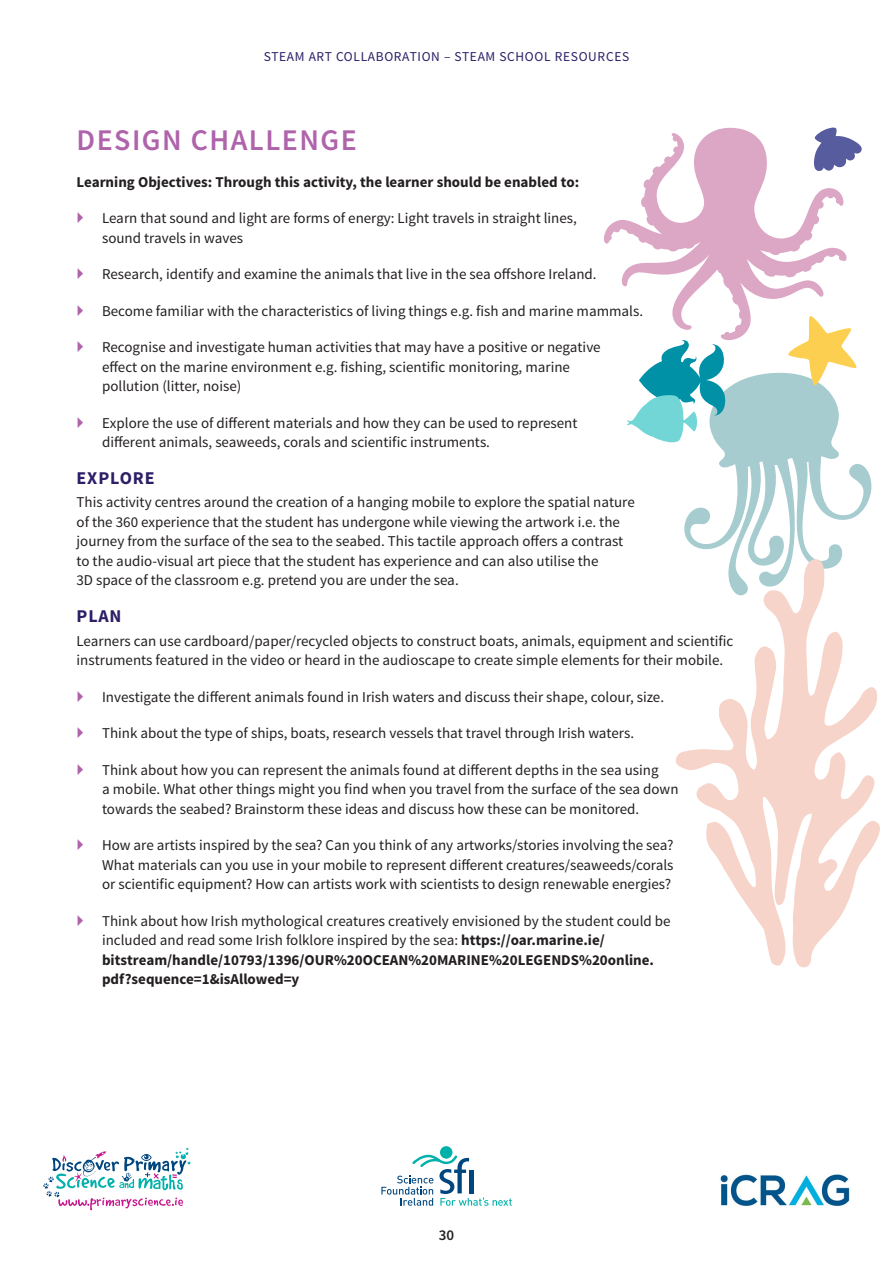
<style>
.page{position:relative;width:893px;height:1263px;background:#fff}
.page>*{position:absolute;margin:0;border:0;box-sizing:border-box;transform-origin:0 0}
.sub_1{font:600 30px "Source Sans Pro";letter-spacing:.05em;color:#af63ab}
.DME_sub{font:700 18px "Source Sans Pro";letter-spacing:.05em;color:#2d1e66}
.indent{font:15px/19.5px "Source Sans Pro";color:#231f20}
.body{font:15px/19.5px "Source Sans Pro";color:#231f20}
.body-2{font:700 15px "Source Sans Pro";color:#231f20}
.t1{font:600 15px "Source Sans Pro";color:#231f20}
.t2{font:13.5px "Source Sans Pro";letter-spacing:.05em;color:#2d1e66}
.s1{font-weight:700}
</style>
<div class="page">
<svg style="left:43px;top:1148px;width:147px;height:62px"></svg>
<div style="left:440px;top:1146px;width:12px;height:13px;background:#00b1a9;border-radius:50%"></div>
<svg style="left:381px;top:1155px;width:131px;height:51px"></svg>
<hr style="left:469px;top:1169px;width:4px;height:24px;background:#00467e">
<img style="left:720px;top:1174px;width:130px;height:33px">
<svg style="left:604px;top:128px;width:243px;height:188px"></svg>
<svg style="left:813px;top:127px;width:49px;height:44px"></svg>
<svg style="left:627px;top:316px;width:244px;height:243px"></svg>
<svg style="left:676px;top:559px;width:204px;height:409px"></svg>
<p class="t2" style="left:264px;top:48px;width:367px">STEAM ART COLLABORATION – STEAM SCHOOL RESOURCES</p>
<p class="sub_1" style="left:77px;top:121px;width:282px">DESIGN CHALLENGE</p>
<p class="body-2" style="left:77px;top:172px;width:504px">Learning Objectives: Through this activity, the learner should be enabled to:</p>
<p class="indent" style="left:102px;top:209px;width:476px">Learn that sound and light are forms of energy: Light travels in straight lines, sound travels in waves</p>
<p class="indent" style="left:102px;top:265px;width:496px">Research, identify and examine the animals that live in the sea offshore Ireland.</p>
<p class="indent" style="left:102px;top:301px;width:542px">Become familiar with the characteristics of living things e.g. fish and marine mammals.</p>
<p class="indent" style="left:102px;top:338px;width:500px">Recognise and investigate human activities that may have a positive or negative effect on the marine environment e.g. fishing, scientific monitoring, marine pollution (litter, noise)</p>
<p class="indent" style="left:102px;top:413px;width:477px">Explore the use of different materials and how they can be used to represent different animals, seaweeds, corals and scientific instruments.</p>
<p class="DME_sub" style="left:77px;top:466px;width:80px">EXPLORE</p>
<p class="body" style="left:77px;top:493px;width:560px">This activity centres around the creation of a hanging mobile to explore the spatial nature of the 360 experience that the student has undergone while viewing the artwork i.e. the journey from the surface of the sea to the seabed. This tactile approach offers a contrast to the audio-visual art piece that the student has experience and can also utilise the<br>3D space of the classroom e.g. pretend you are under the sea.</p>
<p class="DME_sub" style="left:77px;top:604px;width:47px">PLAN</p>
<p class="body" style="left:77px;top:631px;width:658px">Learners can use cardboard/paper/recycled objects to construct boats, animals, equipment and scientific instruments featured in the video or heard in the audioscape to create simple elements for their mobile.</p>
<p class="indent" style="left:102px;top:687px;width:564px">Investigate the different animals found in Irish waters and discuss their shape, colour, size.</p>
<p class="indent" style="left:102px;top:724px;width:533px">Think about the type of ships, boats, research vessels that travel through Irish waters.</p>
<p class="indent" style="left:102px;top:760px;width:578px">Think about how you can represent the animals found at different depths in the sea using<br>a mobile. What other things might you find when you travel from the surface of the sea down towards the seabed? Brainstorm these ideas and discuss how these can be monitored.</p>
<p class="indent" style="left:102px;top:836px;width:573px;text-align:justify">How are artists inspired by the sea? Can you think of any artworks/stories involving the sea?<br>What materials can you use in your mobile to represent different creatures/seaweeds/corals or scientific equipment? How can artists work with scientists to design renewable energies?</p>
<p class="indent" style="left:102px;top:911px;width:570px">Think about how Irish mythological creatures creatively envisioned by the student could be included and read some Irish folklore inspired by the sea: <span class="s1">https://oar.marine.ie/ bitstream/handle/10793/1396/OUR%20OCEAN%20MARINE%20LEGENDS%20online. pdf?sequence=1&amp;isAllowed=y</span></p>
<p class="t1" style="left:439px;top:1226px;width:17px">30</p>
</div>
